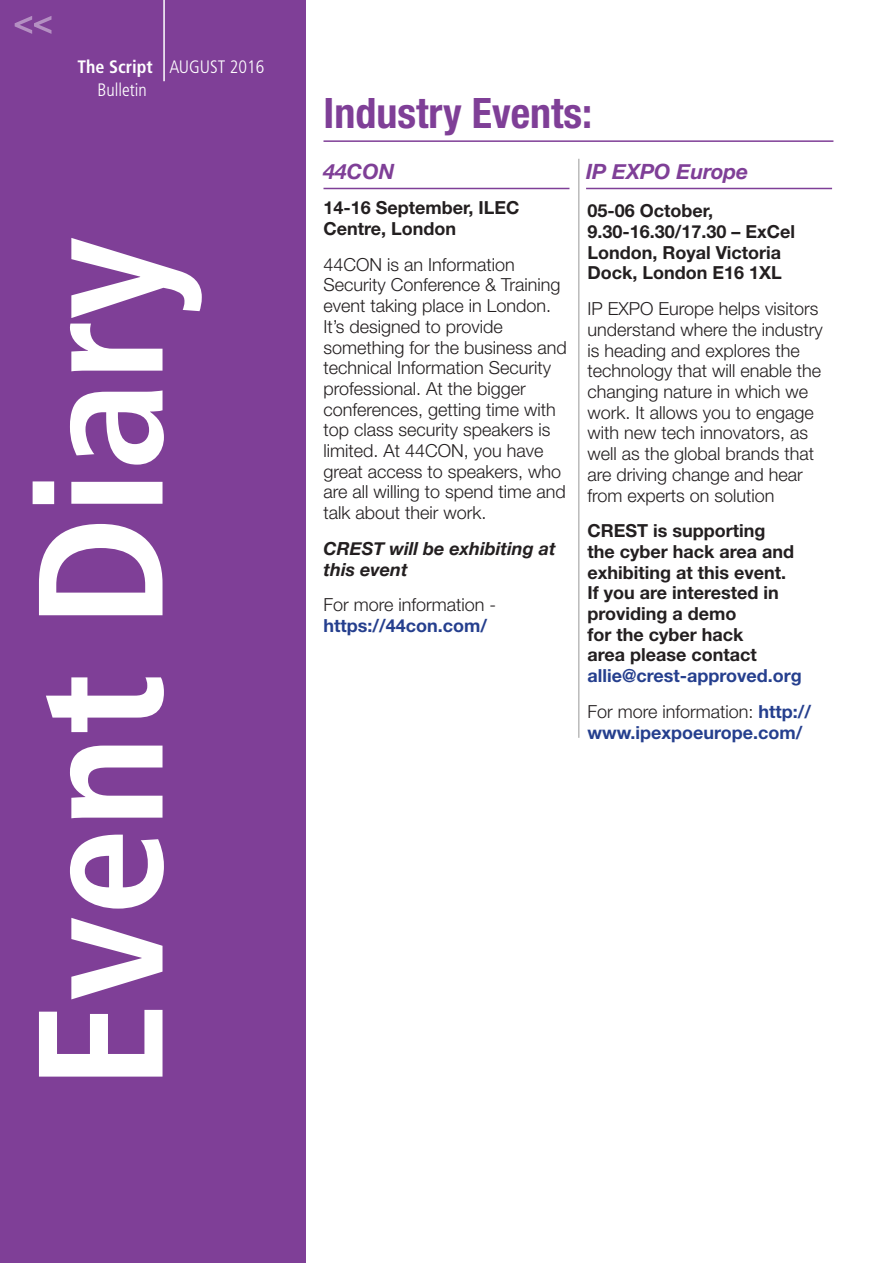
<style>
.page{position:relative;width:893px;height:1263px;background:#fff}
.page>*{position:absolute;margin:0;border:0;box-sizing:border-box;transform-origin:0 0}
.t1{font:700 condensed 177px "Frutiger";color:#fff}
.t2{font:700 condensed 42px "Helvetica Neue";color:#7f3f97}
.t3{font:italic 700 21px "Helvetica Neue";color:#7f3f97}
.t4{font:300 18px/20.7px "Helvetica Neue";color:#231f20}
.t5{font:700 18px/20.7px "Helvetica Neue";color:#231f20}
.t6{font:700 18px/35.7px "Helvetica Neue";color:#253f8e}
.t7{font:italic 700 18px/20.7px "Helvetica Neue";color:#231f20}
.t8{font:300 condensed 18px "Frutiger";color:#fff}
.s1{font-weight:700}
.s2{font-weight:300;color:#231f20}
</style>
<div class="page">
<div style="left:0;top:0;width:305px;height:1263px;background:#7f3f97"></div>
<svg style="left:15px;top:16px;width:36px;height:18px"></svg>
<hr style="left:163px;top:0;width:2px;height:81px;background:#fff">
<hr style="left:323px;top:140px;width:510px;height:2px;background:#7f3f97">
<hr style="left:578px;top:159px;width:1px;height:579px;background:#989999">
<hr style="left:586px;top:188px;width:246px;height:1px;background:#7f3f97">
<hr style="left:323px;top:188px;width:246px;height:1px;background:#7f3f97">
<p class="t8" style="left:77px;top:57px;width:188px"><span class="s1">The Script</span> AUGUST 2016</p>
<p class="t8" style="left:97px;top:80px;width:51px">Bulletin</p>
<h1 class="t1" style="left:-4px;top:1090px;width:854px;rotate:-90deg">Event Diary</h1>
<h2 class="t2" style="left:323px;top:87px;width:270px">Industry Events:</h2>
<p class="t3" style="left:323px;top:155px;width:72px">44CON</p>
<p class="t3" style="left:586px;top:155px;width:164px">IP EXPO Europe</p>
<p class="t5" style="left:323px;top:197px;width:198px">14-16 September, ILEC<br>Centre, London</p>
<p class="t4" style="left:323px;top:254px;width:245px">44CON is an Information<br>Security Conference &amp; Training event taking place in London.<br>It’s designed to provide something for the business and technical Information Security professional. At the bigger conferences, getting time with top class security speakers is limited. At 44CON, you have great access to speakers, who are all willing to spend time and talk about their work.</p>
<p class="t7" style="left:323px;top:538px;width:234px">CREST will be exhibiting at this event</p>
<p class="t4" style="left:323px;top:594px;width:174px">For more information -</p>
<p class="t6" style="left:323px;top:607px;width:165px">https://44con.com/</p>
<p class="t5" style="left:587px;top:200px;width:209px">05-06 October,<br>9.30-16.30/17.30 – ExCel<br>London, Royal Victoria<br>Dock, London E16 1XL</p>
<p class="t4" style="left:587px;top:298px;width:237px">IP EXPO Europe helps visitors understand where the industry is heading and explores the technology that will enable the changing nature in which we work. It allows you to engage with new tech innovators, as well as the global brands that are driving change and hear from experts on solution</p>
<p class="t5" style="left:587px;top:520px;width:208px">CREST is supporting the cyber hack area and exhibiting at this event.<br>If you are interested in providing a demo<br>for the cyber hack<br>area please contact</p>
<p class="t6" style="left:587px;top:657px;width:225px">allie@crest-approved.org<br><span class="s2">For more information:</span> http://</p>
<p class="t6" style="left:587px;top:714px;width:216px">www.ipexpoeurope.com/</p>
</div>
